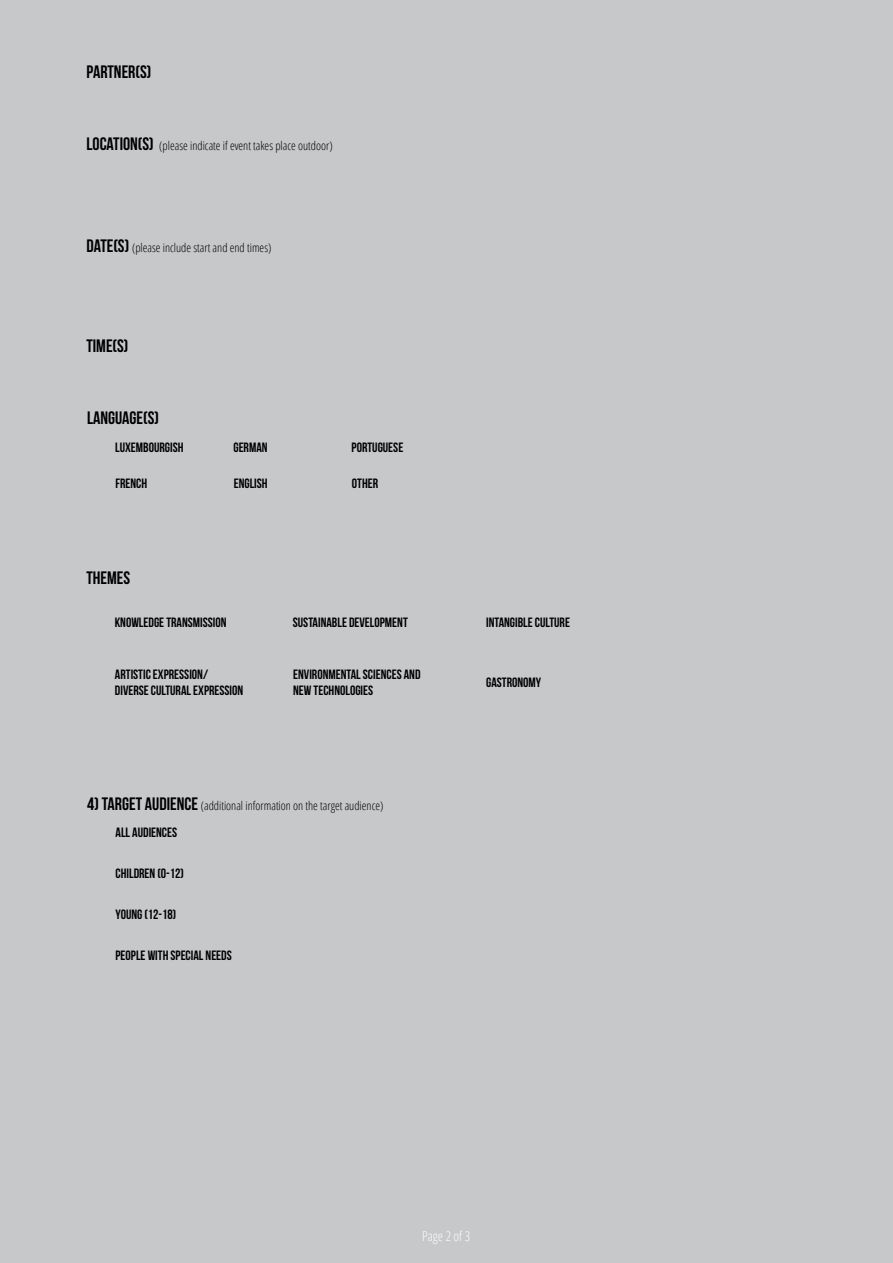
<style>
.page{position:relative;width:893px;height:1263px;background:#c7c8ca}
.page>*{position:absolute;margin:0;border:0;box-sizing:border-box;transform-origin:0 0}
.t1{font:18px "Bebas Neue";color:#000}
.t2{font:13.5px/16.2px "Bebas Neue";color:#000}
.t3{font:300 condensed 13.5px "Open Sans";color:#fff}
.t4{font:300 condensed 12px "Open Sans";color:#000}
.s1{font-family:"Bebas Neue";font-weight:400;font-stretch:normal;font-size:18px}
</style>
<div class="page">
<h1 class="t1" style="left:86px;top:62px;width:66px">PARTNER(S)</h1>
<p class="t4" style="left:86px;top:137px;width:248px"><span class="s1">LOCATION(S)</span> (please indicate if event takes place outdoor)</p>
<p class="t4" style="left:86px;top:239px;width:186px"><span class="s1">DATE(S)</span> (please include start and end times)</p>
<h1 class="t1" style="left:86px;top:336px;width:43px">TIME(S)</h1>
<h1 class="t1" style="left:87px;top:408px;width:74px">LANGUAGE(S)</h1>
<p class="t2" style="left:115px;top:439px;width:70px">LUXEMBOURGISH</p>
<p class="t2" style="left:115px;top:475px;width:33px">FRENCH</p>
<p class="t2" style="left:233px;top:439px;width:36px">GERMAN</p>
<p class="t2" style="left:234px;top:475px;width:35px">ENGLISH</p>
<p class="t2" style="left:352px;top:439px;width:53px">PORTUGUESE</p>
<p class="t2" style="left:352px;top:475px;width:28px">OTHER</p>
<h1 class="t1" style="left:86px;top:568px;width:45px">THEMES</h1>
<p class="t2" style="left:115px;top:614px;width:113px">KNOWLEDGE TRANSMISSION</p>
<p class="t2" style="left:115px;top:666px;width:130px">ARTISTIC EXPRESSION/<br>DIVERSE CULTURAL EXPRESSION</p>
<p class="t2" style="left:293px;top:614px;width:116px">SUSTAINABLE DEVELOPMENT</p>
<p class="t2" style="left:293px;top:666px;width:129px">ENVIRONMENTAL SCIENCES AND<br>NEW TECHNOLOGIES</p>
<p class="t4" style="left:87px;top:797px;width:298px"><span class="s1">4) TARGET AUDIENCE</span> (additional information on the target audience)</p>
<p class="t2" style="left:116px;top:824px;width:63px">ALL AUDIENCES</p>
<p class="t2" style="left:116px;top:865px;width:70px">CHILDREN (0-12)</p>
<p class="t2" style="left:116px;top:906px;width:62px">YOUNG (12-18)</p>
<p class="t2" style="left:116px;top:947px;width:118px">PEOPLE WITH SPECIAL NEEDS</p>
<p class="t2" style="left:486px;top:614px;width:85px">INTANGIBLE CULTURE</p>
<p class="t2" style="left:486px;top:674px;width:57px">GASTRONOMY</p>
<p class="t3" style="left:422px;top:1226px;width:49px">Page 2 of 3</p>
</div>
